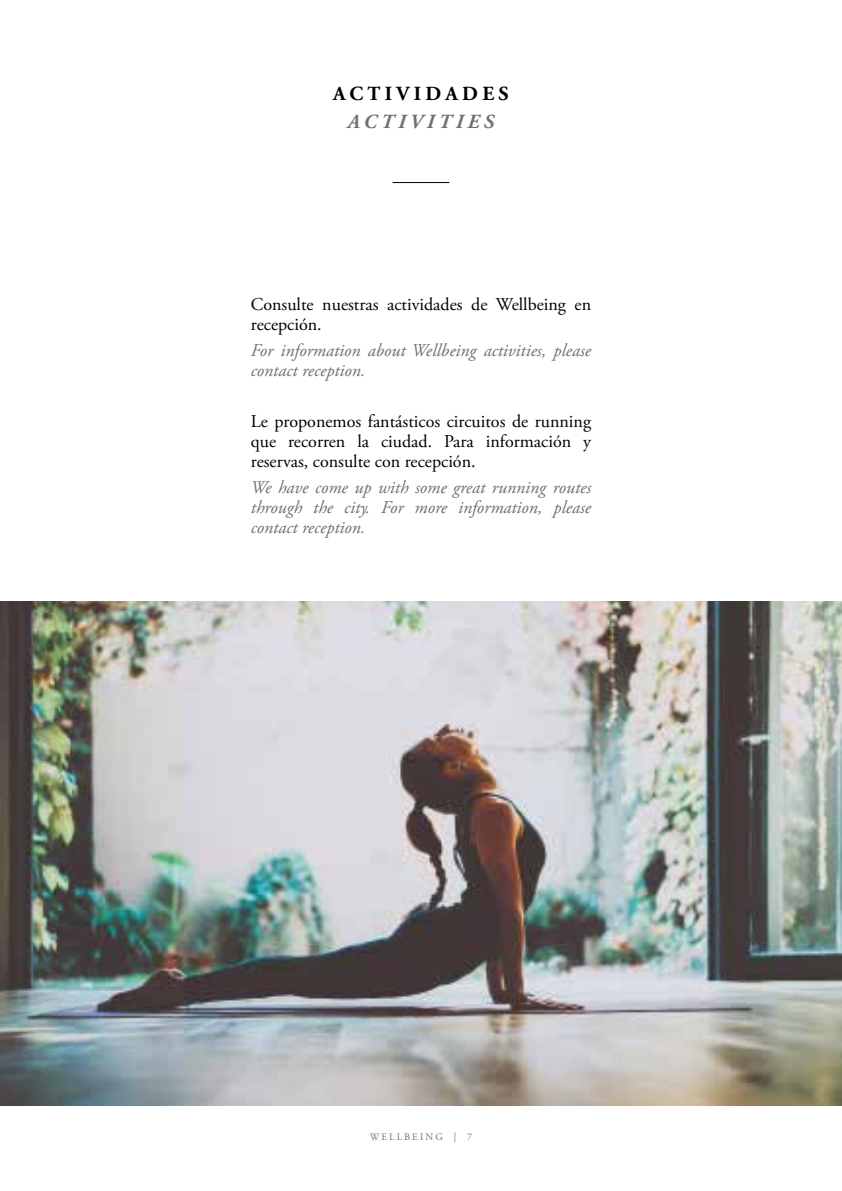
<style>
.page{position:relative;width:842px;height:1191px;background:#fff}
.page>*{position:absolute;margin:0;border:0;box-sizing:border-box;transform-origin:0 0}
.t1{font:700 20px "Adobe Garamond Pro";letter-spacing:.215em;color:#000}
.t2{font:italic 700 20px "Adobe Garamond Pro";letter-spacing:.215em;color:#706f6f}
.t3{font:18px/20px "Adobe Garamond Pro";color:#000}
.t4{font:italic 18px/20px "Adobe Garamond Pro";color:#706f6f}
.t5{font:10px "Adobe Garamond Pro";letter-spacing:.2em;color:#706f6f}
</style>
<div class="page">
<hr style="left:393px;top:182px;width:56px;height:1px;background:#000">
<img style="left:0;top:601px;width:842px;height:505px">
<p class="t1" style="left:333px;top:82px;width:177px">ACTIVIDADES</p>
<p class="t2" style="left:348px;top:110px;width:148px">ACTIVITIES</p>
<p class="t3" style="left:251px;top:295px;width:342px">Consulte nuestras actividades de Wellbeing en recepción.</p>
<p class="t4" style="left:251px;top:340px;width:342px">For information about Wellbeing activities, please contact reception.</p>
<p class="t3" style="left:251px;top:412px;width:342px;text-align:justify">Le proponemos fantásticos circuitos de running que recorren la ciudad. Para información y reservas, consulte con recepción.</p>
<p class="t4" style="left:251px;top:477px;width:342px;text-align:justify">We have come up with some great running routes through the city. For more information, please contact reception.</p>
<p class="t5" style="left:370px;top:1130px;width:104px">WELLBEING | 7</p>
</div>
